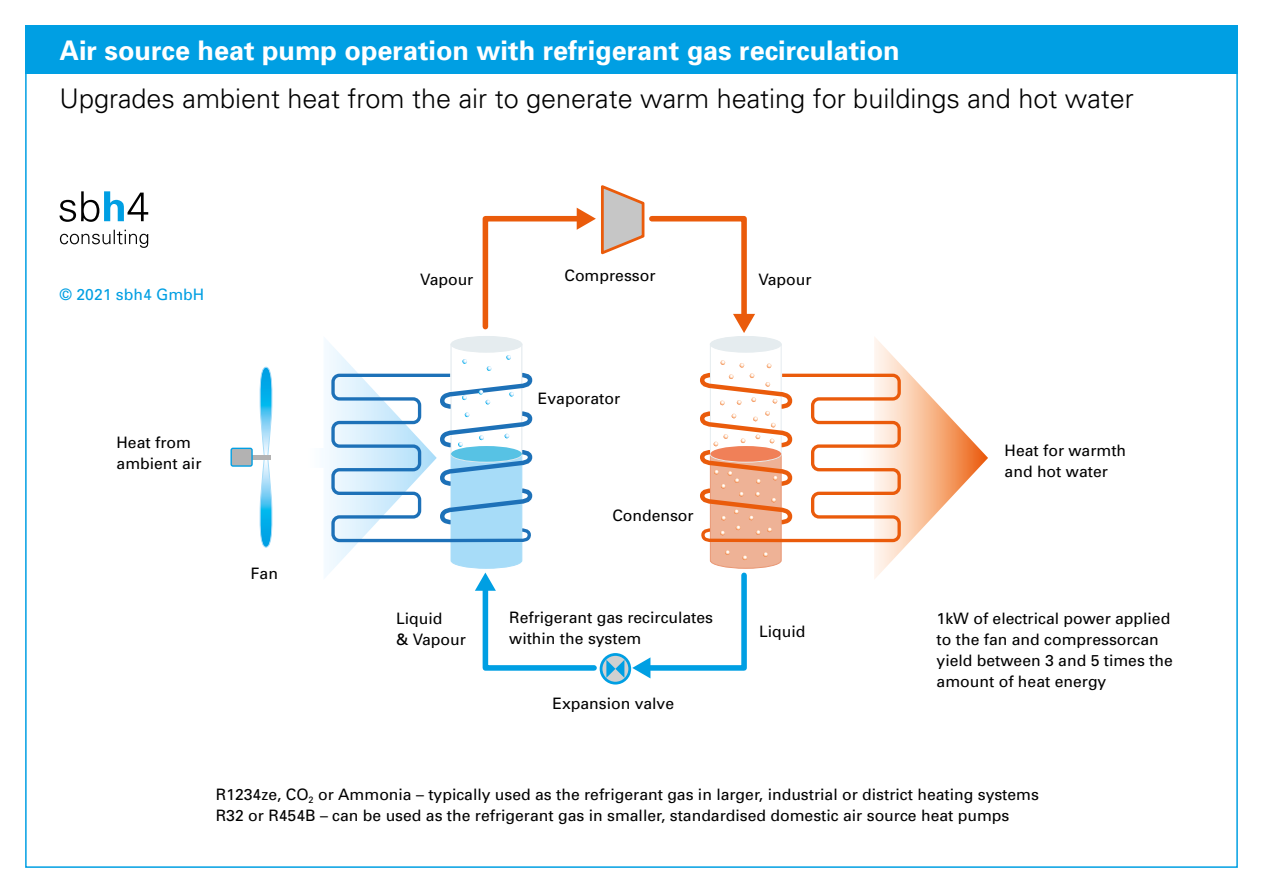
<style>
.page{position:relative;width:1263px;height:893px;background:#fff}
.page>*{position:absolute;margin:0;border:0;box-sizing:border-box;transform-origin:0 0}
.t1{font:300 27px "Univers";color:#000}
.t2{font:700 27px "Univers";color:#fff}
.t3{font:15.75px/21px "Univers";color:#000}
.t4{font:15.75px "Univers";color:#009fe3}
</style>
<div class="page">
<div style="left:25px;top:25px;width:1213px;height:49px;background:#009fe3"></div>
<svg style="left:325px;top:185px;width:663px;height:499px"></svg>
<svg style="left:258px;top:366px;width:15px;height:182px"></svg>
<hr style="left:249px;top:455px;width:22px;height:4px;background:#b3b2b2">
<div style="left:231px;top:448px;width:21px;height:18px;background:#b3b2b2;border-radius:2px"></div>
<div style="left:230px;top:448px;width:23px;height:19px;border:1px solid #009fe3;border-radius:2px"></div>
<svg style="left:60px;top:191px;width:88px;height:31px"></svg>
<svg style="left:60px;top:230px;width:88px;height:18px"></svg>
<h1 class="t2" style="left:60px;top:33px;width:842px">Air source heat pump operation with refrigerant gas recirculation</h1>
<h1 class="t1" style="left:60px;top:82px;width:1076px">Upgrades ambient heat from the air to generate warm heating for buildings and hot water</h1>
<p class="t4" style="left:60px;top:284px;width:146px">© 2021 sbh4 GmbH</p>
<p class="t3" style="left:564px;top:265px;width:93px">Compressor</p>
<p class="t3" style="left:420px;top:268px;width:55px">Vapour</p>
<p class="t3" style="left:758px;top:268px;width:55px">Vapour</p>
<p class="t3" style="left:117px;top:431px;width:86px">Heat from ambient air</p>
<p class="t3" style="left:251px;top:563px;width:29px">Fan</p>
<p class="t3" style="left:396px;top:608px;width:71px">Liquid<br>&amp; Vapour</p>
<p class="t3" style="left:538px;top:388px;width:84px">Evaporator</p>
<p class="t3" style="left:612px;top:504px;width:83px">Condensor</p>
<p class="t3" style="left:509px;top:607px;width:205px">Refrigerant gas recirculates within the system</p>
<p class="t3" style="left:552px;top:693px;width:123px">Expansion valve</p>
<p class="t3" style="left:759px;top:621px;width:48px">Liquid</p>
<p class="t3" style="left:1005px;top:439px;width:123px">Heat for warmth and hot water</p>
<p class="t3" style="left:936px;top:608px;width:238px">1kW of electrical power applied to the fan and compressorcan yield between 3 and 5 times the amount of heat energy</p>
<p class="t3" style="left:216px;top:784px;width:825px">R1234ze, CO<sub>2</sub> or Ammonia – typically used as the refrigerant gas in larger, industrial or district heating systems<br>R32 or R454B – can be used as the refrigerant gas in smaller, standardised domestic air source heat pumps</p>
</div>
